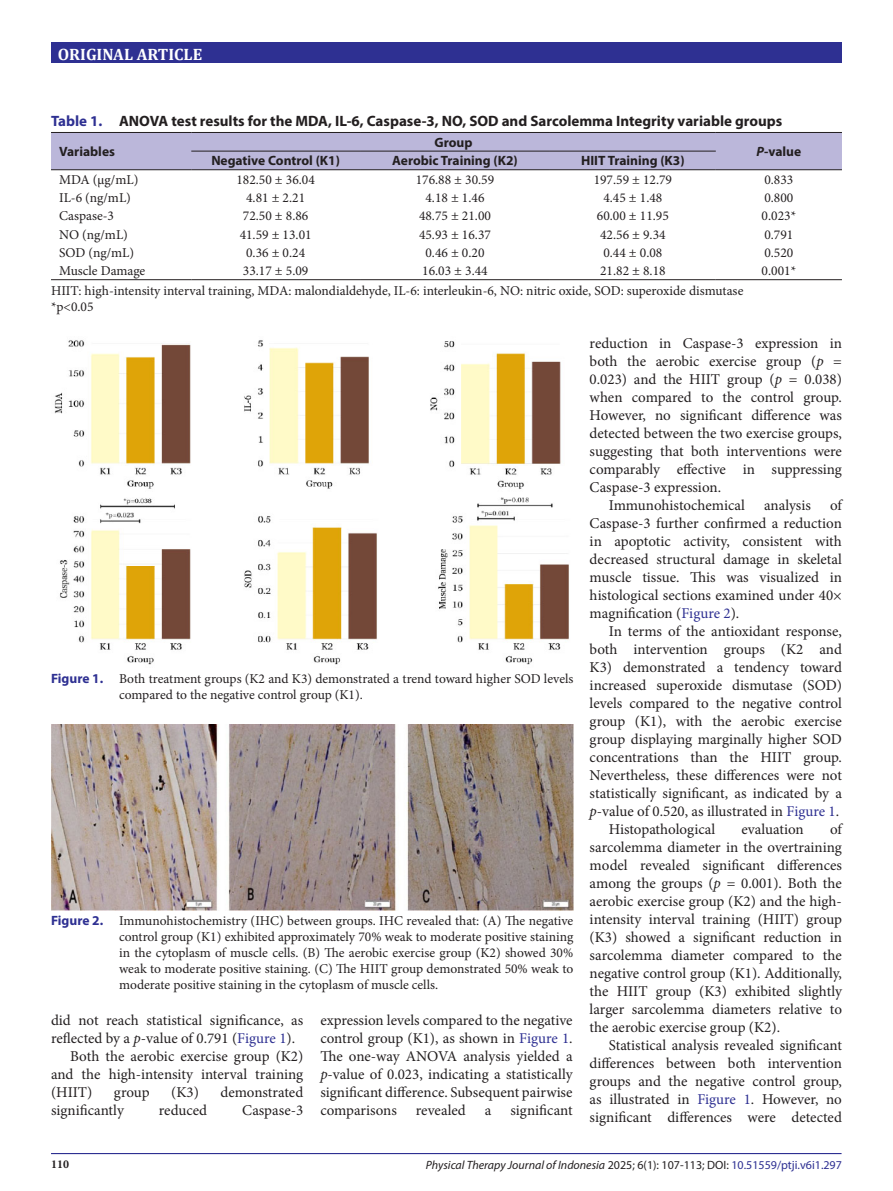
<style>
.page{position:relative;width:893px;height:1191px;background:#fff}
.page>*{position:absolute;margin:0;border:0;box-sizing:border-box;transform-origin:0 0}
.t1{font:700 16.5px "Cambria";color:#fff}
.t2{font:15px/18px "Minion Pro";color:#231f20;text-align:justify}
.judul_tabel{font:700 15px "Myriad Pro";color:#231f20}
.Judul_Gambar{font:13.5px/16.2px "Minion Pro";color:#231f20}
.t3{font:700 13.5px "Myriad Pro";color:#231f20}
.t4{font:italic 12px "Myriad Pro";color:#231f20}
.t5{font:700 12px "Minion Pro";color:#231f20}
.s1{color:#2e3092}
.s2{font-style:italic}
.s3{font-family:"Myriad Pro";font-weight:700;color:#2e3092}
.s4{font-style:normal}
.s5{font-style:normal;color:#2e3092}
</style>
<div class="page">
<div style="left:51px;top:43px;width:790px;height:20px;background:#2e3092"></div>
<hr style="left:51px;top:1153px;width:790px;height:1px;background:#2e3092">
<div style="left:51px;top:133px;width:791px;height:36px;background:#bbb7da"></div>
<hr style="left:51px;top:132px;width:140px;height:1px;background:#231f20">
<hr style="left:51px;top:169px;width:140px;height:1px;background:#231f20">
<hr style="left:191px;top:132px;width:169px;height:1px;background:#231f20">
<hr style="left:360px;top:132px;width:190px;height:1px;background:#231f20">
<hr style="left:550px;top:132px;width:166px;height:1px;background:#231f20">
<hr style="left:716px;top:132px;width:126px;height:1px;background:#231f20">
<hr style="left:716px;top:169px;width:126px;height:1px;background:#231f20">
<hr style="left:191px;top:151px;width:169px;height:1px;background:#231f20">
<hr style="left:360px;top:151px;width:190px;height:1px;background:#231f20">
<hr style="left:550px;top:151px;width:166px;height:1px;background:#231f20">
<hr style="left:191px;top:169px;width:169px;height:1px;background:#231f20">
<hr style="left:360px;top:169px;width:190px;height:1px;background:#231f20">
<hr style="left:550px;top:169px;width:166px;height:1px;background:#231f20">
<hr style="left:51px;top:279px;width:140px;height:1px;background:#231f20">
<hr style="left:191px;top:279px;width:169px;height:1px;background:#231f20">
<hr style="left:360px;top:279px;width:190px;height:1px;background:#231f20">
<hr style="left:550px;top:279px;width:166px;height:1px;background:#231f20">
<hr style="left:716px;top:279px;width:126px;height:1px;background:#231f20">
<img style="left:54px;top:340px;width:515px;height:325px">
<img style="left:51px;top:725px;width:522px;height:185px">
<p class="t1" style="left:58px;top:43px;width:146px">ORIGINAL ARTICLE</p>
<p class="judul_tabel" style="left:51px;top:111px;width:733px"><span class="s1">Table 1.</span> ANOVA test results for the MDA, IL-6, Caspase-3, NO, SOD and Sarcolemma Integrity variable groups</p>
<p class="t3" style="left:59px;top:143px;width:57px">Variables</p>
<p class="t3" style="left:435px;top:133px;width:40px">Group</p>
<p class="t3" style="left:756px;top:143px;width:46px"><span class="s2">P</span>-value</p>
<p class="t3" style="left:211px;top:152px;width:130px">Negative Control (K1)</p>
<p class="t3" style="left:392px;top:152px;width:127px">Aerobic Training (K2)</p>
<p class="t3" style="left:581px;top:152px;width:105px">HIIT Training (K3)</p>
<p class="Judul_Gambar" style="left:59px;top:171px;width:81px">MDA (μg/mL)</p>
<p class="Judul_Gambar" style="left:236px;top:171px;width:80px">182.50 ± 36.04</p>
<p class="Judul_Gambar" style="left:416px;top:171px;width:80px">176.88 ± 30.59</p>
<p class="Judul_Gambar" style="left:594px;top:171px;width:80px">197.59 ± 12.79</p>
<p class="Judul_Gambar" style="left:764px;top:171px;width:30px">0.833</p>
<p class="Judul_Gambar" style="left:59px;top:190px;width:73px">IL-6 (ng/mL)</p>
<p class="Judul_Gambar" style="left:246px;top:190px;width:60px">4.81 ± 2.21</p>
<p class="Judul_Gambar" style="left:425px;top:190px;width:60px">4.18 ± 1.46</p>
<p class="Judul_Gambar" style="left:603px;top:190px;width:60px">4.45 ± 1.48</p>
<p class="Judul_Gambar" style="left:764px;top:190px;width:30px">0.800</p>
<p class="Judul_Gambar" style="left:59px;top:208px;width:56px">Caspase-3</p>
<p class="Judul_Gambar" style="left:243px;top:208px;width:67px">72.50 ± 8.86</p>
<p class="Judul_Gambar" style="left:419px;top:208px;width:73px">48.75 ± 21.00</p>
<p class="Judul_Gambar" style="left:597px;top:208px;width:73px">60.00 ± 11.95</p>
<p class="Judul_Gambar" style="left:762px;top:208px;width:36px">0.023*</p>
<p class="Judul_Gambar" style="left:59px;top:226px;width:70px">NO (ng/mL)</p>
<p class="Judul_Gambar" style="left:240px;top:226px;width:73px">41.59 ± 13.01</p>
<p class="Judul_Gambar" style="left:419px;top:226px;width:73px">45.93 ± 16.37</p>
<p class="Judul_Gambar" style="left:600px;top:226px;width:67px">42.56 ± 9.34</p>
<p class="Judul_Gambar" style="left:764px;top:226px;width:30px">0.791</p>
<p class="Judul_Gambar" style="left:59px;top:245px;width:77px">SOD (ng/mL)</p>
<p class="Judul_Gambar" style="left:246px;top:245px;width:60px">0.36 ± 0.24</p>
<p class="Judul_Gambar" style="left:425px;top:245px;width:60px">0.46 ± 0.20</p>
<p class="Judul_Gambar" style="left:603px;top:245px;width:60px">0.44 ± 0.08</p>
<p class="Judul_Gambar" style="left:764px;top:245px;width:30px">0.520</p>
<p class="Judul_Gambar" style="left:59px;top:263px;width:88px">Muscle Damage</p>
<p class="Judul_Gambar" style="left:243px;top:263px;width:67px">33.17 ± 5.09</p>
<p class="Judul_Gambar" style="left:422px;top:263px;width:67px">16.03 ± 3.44</p>
<p class="Judul_Gambar" style="left:600px;top:263px;width:67px">21.82 ± 8.18</p>
<p class="Judul_Gambar" style="left:762px;top:263px;width:36px">0.001*</p>
<p class="Judul_Gambar" style="left:51px;top:282px;width:694px">HIIT: high-intensity interval training, MDA: malondialdehyde, IL-6: interleukin-6, NO: nitric oxide, SOD: superoxide dismutase</p>
<p class="Judul_Gambar" style="left:51px;top:298px;width:44px">*p&lt;0.05</p>
<p class="Judul_Gambar" style="left:119px;top:670px;width:456px;text-indent:-68px"><span class="s3">Figure 1.</span> Both treatment groups (K2 and K3) demonstrated a trend toward higher SOD levels compared to the negative control group (K1).</p>
<p class="Judul_Gambar" style="left:119px;top:912px;width:456px;text-align:justify;text-indent:-68px"><span class="s3">Figure 2.</span> Immunohistochemistry (IHC) between groups. IHC revealed that: (A) The negative control group (K1) exhibited approximately 70% weak to moderate positive staining in the cytoplasm of muscle cells. (B) The aerobic exercise group (K2) showed 30% weak to moderate positive staining. (C) The HIIT group demonstrated 50% weak to moderate positive staining in the cytoplasm of muscle cells.</p>
<p class="t2" style="left:51px;top:1011px;width:254px">did not reach statistical significance, as reflected by a <span class="s2">p</span>-value of 0.791 (<span class="s1">Figure 1</span>).</p>
<p class="t2" style="left:51px;top:1047px;width:254px;text-indent:19px">Both the aerobic exercise group (K2) and the high-intensity interval training (HIIT)</p>
<p class="t2" style="left:320px;top:1011px;width:254px">expression levels compared to the negative control group (K1), as shown in <span class="s1">Figure 1</span>.<br>The one-way ANOVA analysis yielded a <span class="s2">p</span>-value of 0.023, indicating a statistically significant difference. Subsequent pairwise comparisons</p>
<p class="t2" style="left:114px;top:1083px;width:37px">group</p>
<p class="t2" style="left:171px;top:1083px;width:29px">(K3)</p>
<p class="t2" style="left:220px;top:1083px;width:84px">demonstrated</p>
<p class="t2" style="left:51px;top:1101px;width:74px">significantly</p>
<p class="t2" style="left:159px;top:1101px;width:50px">reduced</p>
<p class="t2" style="left:242px;top:1101px;width:63px">Caspase-3</p>
<p class="t2" style="left:416px;top:1101px;width:51px">revealed</p>
<p class="t2" style="left:485px;top:1101px;width:8px">a</p>
<p class="t2" style="left:510px;top:1101px;width:64px">significant</p>
<p class="t2" style="left:590px;top:334px;width:254px">reduction in Caspase-3 expression in both the aerobic exercise group (<span class="s2">p</span> = 0.023) and the HIIT group (<span class="s2">p</span> = 0.038) when compared to the control group.<br>However, no significant difference was detected between the two exercise groups, suggesting that both interventions were comparably effective in suppressing Caspase-3 expression.</p>
<p class="t2" style="left:609px;top:496px;width:138px">Immunohistochemical</p>
<p class="t2" style="left:764px;top:496px;width:48px">analysis</p>
<p class="t2" style="left:590px;top:496px;width:254px;text-indent:240px">of Caspase-3 further confirmed a reduction in apoptotic activity, consistent with decreased structural damage in skeletal muscle tissue. This was visualized in histological sections examined under 40× magnification (<span class="s1">Figure 2</span>).</p>
<p class="t2" style="left:590px;top:622px;width:254px;text-indent:19px">In terms of the antioxidant response, both intervention groups (K2 and K3) demonstrated a tendency toward increased superoxide dismutase (SOD) levels compared to the negative control group (K1), with the aerobic exercise group displaying marginally higher SOD concentrations than the HIIT group.<br>Nevertheless, these differences were not statistically significant, as indicated by a <span class="s2">p</span>-value of 0.520, as illustrated in <span class="s1">Figure 1</span>.</p>
<p class="t2" style="left:609px;top:820px;width:108px">Histopathological</p>
<p class="t2" style="left:741px;top:820px;width:64px">evaluation</p>
<p class="t2" style="left:590px;top:820px;width:254px;text-indent:240px">of sarcolemma diameter in the overtraining model revealed significant differences among the groups (<span class="s2">p</span> = 0.001). Both the aerobic exercise group (K2) and the high&shy;intensity interval training (HIIT) group (K3) showed a significant reduction in sarcolemma diameter compared to the negative control group (K1). Additionally, the HIIT group (K3) exhibited slightly larger sarcolemma diameters relative to the aerobic exercise group (K2).</p>
<p class="t2" style="left:590px;top:1036px;width:254px;text-indent:19px">Statistical analysis revealed significant differences between both intervention groups and the negative control group, as illustrated in <span class="s1">Figure 1</span>. However, no significant differences were detected</p>
<p class="t5" style="left:51px;top:1156px;width:19px">110</p>
<p class="t4" style="left:426px;top:1157px;width:418px">Physical Therapy Journal of Indonesia <span class="s4">2025; 6(1): 107-113; DOI:</span> <span class="s5">10.51559/ptji.v6i1.297</span></p>
</div>
